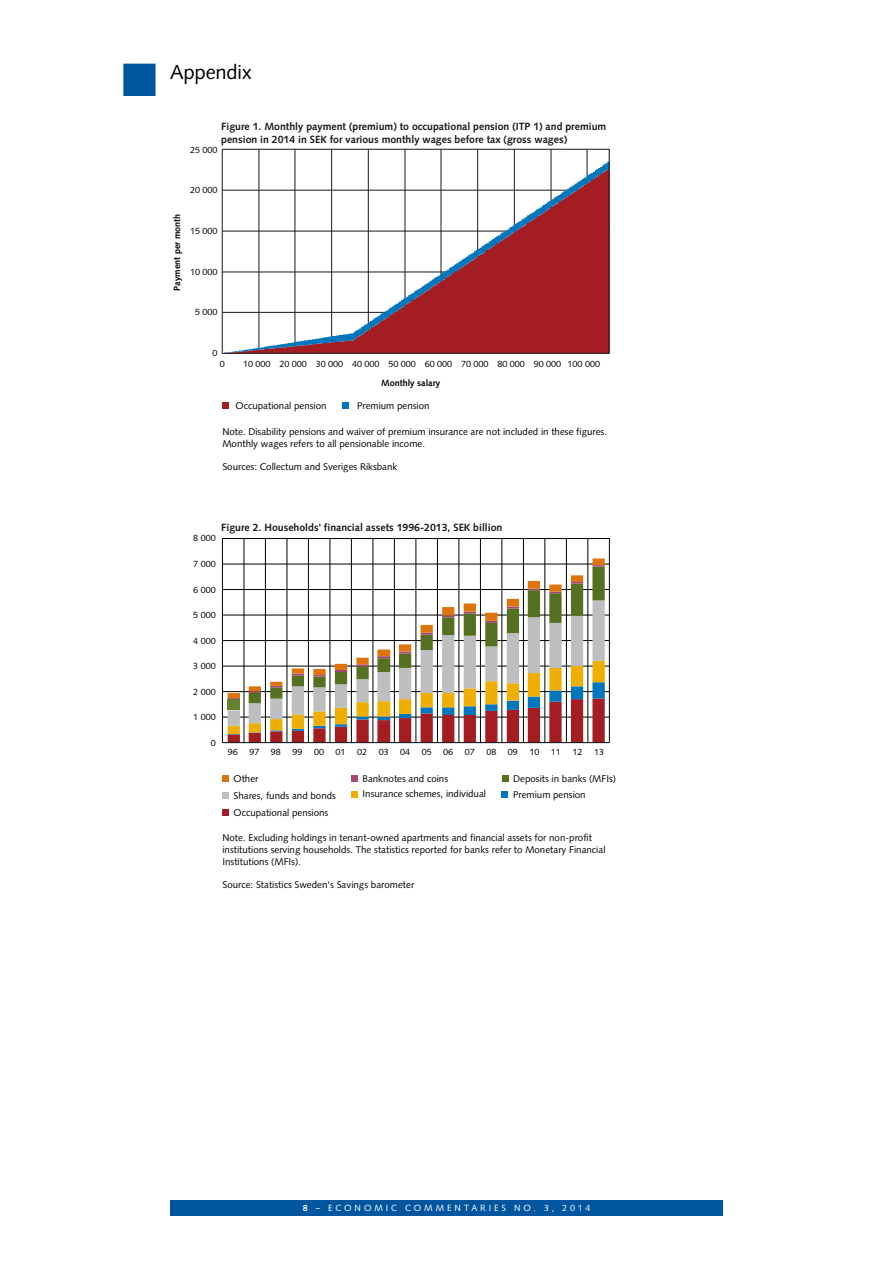
<style>
.page{position:relative;width:893px;height:1263px;background:#fff}
.page>*{position:absolute;margin:0;border:0;box-sizing:border-box;transform-origin:0 0}
.t1{font:45px "Monotype Sorts";color:#00559f}
.t2{font:20.25px "Syntax";letter-spacing:-.015em;color:#000}
.t3{font:700 10.5px/12.6px "Syntax";color:#1a171b}
.t4{font:9.75px/11.7px "Syntax";color:#000}
.t5{font:9px "Syntax";color:#000}
.t6{font:9px "Syntax";letter-spacing:.32em;color:#fff}
.t7{font:700 9px "Syntax";color:#000}
.s1{font-weight:700}
</style>
<div class="page">
<div style="left:170px;top:1200px;width:552px;height:16px;background:#00559f"></div>
<hr style="left:222px;top:312px;width:387px;height:1px;background:#1a171b">
<hr style="left:222px;top:272px;width:387px;height:1px;background:#1a171b">
<hr style="left:222px;top:231px;width:387px;height:1px;background:#1a171b">
<hr style="left:222px;top:190px;width:387px;height:1px;background:#1a171b">
<hr style="left:222px;top:149px;width:387px;height:1px;background:#1a171b">
<hr style="left:259px;top:149px;width:1px;height:204px;background:#1a171b">
<hr style="left:295px;top:149px;width:1px;height:204px;background:#1a171b">
<hr style="left:331px;top:149px;width:1px;height:204px;background:#1a171b">
<hr style="left:368px;top:149px;width:1px;height:204px;background:#1a171b">
<hr style="left:405px;top:149px;width:1px;height:204px;background:#1a171b">
<hr style="left:441px;top:149px;width:1px;height:204px;background:#1a171b">
<hr style="left:477px;top:149px;width:1px;height:204px;background:#1a171b">
<hr style="left:514px;top:149px;width:1px;height:204px;background:#1a171b">
<hr style="left:551px;top:149px;width:1px;height:204px;background:#1a171b">
<hr style="left:587px;top:149px;width:1px;height:204px;background:#1a171b">
<svg style="left:224px;top:162px;width:385px;height:191px"></svg>
<hr style="left:222px;top:353px;width:387px;height:1px;background:#1a171b">
<hr style="left:222px;top:149px;width:1px;height:204px;background:#1a171b">
<div style="left:222px;top:403px;width:7px;height:6px;background:#a41d22"></div>
<svg style="left:343px;top:403px;width:6px;height:6px"></svg>
<hr style="left:609px;top:149px;width:1px;height:204px;background:#000">
<hr style="left:222px;top:717px;width:387px;height:1px;background:#000">
<hr style="left:222px;top:691px;width:387px;height:1px;background:#000">
<hr style="left:222px;top:666px;width:387px;height:1px;background:#000">
<hr style="left:222px;top:640px;width:387px;height:1px;background:#000">
<hr style="left:222px;top:615px;width:387px;height:1px;background:#000">
<hr style="left:222px;top:589px;width:387px;height:1px;background:#000">
<hr style="left:222px;top:564px;width:387px;height:1px;background:#000">
<hr style="left:588px;top:538px;width:1px;height:205px;background:#000">
<hr style="left:566px;top:538px;width:1px;height:205px;background:#000">
<hr style="left:545px;top:538px;width:1px;height:205px;background:#000">
<hr style="left:523px;top:538px;width:1px;height:205px;background:#000">
<hr style="left:502px;top:538px;width:1px;height:205px;background:#000">
<hr style="left:480px;top:538px;width:1px;height:205px;background:#000">
<hr style="left:459px;top:538px;width:1px;height:205px;background:#000">
<hr style="left:437px;top:538px;width:1px;height:205px;background:#000">
<hr style="left:416px;top:538px;width:1px;height:205px;background:#000">
<hr style="left:394px;top:538px;width:1px;height:205px;background:#000">
<hr style="left:373px;top:538px;width:1px;height:205px;background:#000">
<hr style="left:351px;top:538px;width:1px;height:205px;background:#000">
<hr style="left:330px;top:538px;width:1px;height:205px;background:#000">
<hr style="left:308px;top:538px;width:1px;height:205px;background:#000">
<hr style="left:287px;top:538px;width:1px;height:205px;background:#000">
<hr style="left:265px;top:538px;width:1px;height:205px;background:#000">
<hr style="left:244px;top:538px;width:1px;height:205px;background:#000">
<div style="left:227px;top:699px;width:13px;height:11px;background:#65822c"></div>
<svg style="left:228px;top:698px;width:377px;height:44px"></svg>
<svg style="left:228px;top:558px;width:377px;height:140px"></svg>
<div style="left:222px;top:775px;width:7px;height:7px;background:#de750c"></div>
<div style="left:351px;top:775px;width:7px;height:7px;background:#a04976"></div>
<div style="left:502px;top:775px;width:6px;height:7px;background:#537121"></div>
<div style="left:222px;top:792px;width:7px;height:6px;background:#bcbec0"></div>
<div style="left:351px;top:791px;width:7px;height:6px;background:#eeaf00"></div>
<svg style="left:502px;top:792px;width:6px;height:6px"></svg>
<div style="left:222px;top:809px;width:7px;height:6px;background:#a41d22"></div>
<hr style="left:222px;top:742px;width:387px;height:1px;background:#000">
<h1 class="t1" style="left:122px;top:60px;width:36px">n</h1>
<h2 class="t2" style="left:170px;top:60px;width:83px">Appendix</h2>
<p class="t3" style="left:221px;top:120px;width:387px">Figure 1. Monthly payment (premium) to occupational pension (ITP 1) and premium pension in 2014 in SEK for various monthly wages before tax (gross wages)</p>
<p class="t5" style="left:190px;top:144px;width:29px">25 000</p>
<p class="t5" style="left:190px;top:185px;width:29px">20 000</p>
<p class="t7" style="left:172px;top:291px;width:79px;rotate:-90deg">Payment per month</p>
<p class="t5" style="left:190px;top:226px;width:29px">15 000</p>
<p class="t5" style="left:190px;top:266px;width:29px">10 000</p>
<p class="t5" style="left:195px;top:307px;width:24px">5 000</p>
<p class="t5" style="left:213px;top:348px;width:7px">0</p>
<p class="t5" style="left:220px;top:359px;width:7px">0</p>
<p class="t5" style="left:243px;top:359px;width:359px">10 000 20 000 30 000 40 000 50 000 60 000 70 000 80 000 90 000 100 000</p>
<p class="t7" style="left:381px;top:378px;width:60px">Monthly salary</p>
<p class="t4" style="left:236px;top:400px;width:93px">Occupational pension</p>
<p class="t4" style="left:357px;top:400px;width:74px">Premium pension</p>
<p class="t4" style="left:222px;top:426px;width:386px">Note. Disability pensions and waiver of premium insurance are not included in these figures.<br>Monthly wages refers to all pensionable income.</p>
<p class="t4" style="left:222px;top:461px;width:176px">Sources: Collectum and Sveriges Riksbank</p>
<p class="t3" style="left:221px;top:522px;width:283px">Figure 2. Households' financial assets 1996-2013, SEK billion</p>
<p class="t5" style="left:193px;top:533px;width:24px">8 000</p>
<p class="t5" style="left:193px;top:559px;width:24px">7 000</p>
<p class="t5" style="left:193px;top:584px;width:24px">6 000</p>
<p class="t5" style="left:193px;top:610px;width:24px">5 000</p>
<p class="t5" style="left:193px;top:635px;width:24px">4 000</p>
<p class="t5" style="left:193px;top:661px;width:24px">3 000</p>
<p class="t5" style="left:193px;top:686px;width:24px">2 000</p>
<p class="t5" style="left:193px;top:712px;width:24px">1 000</p>
<p class="t5" style="left:211px;top:737px;width:7px">0</p>
<p class="t5" style="left:228px;top:747px;width:12px">96</p>
<p class="t5" style="left:249px;top:747px;width:12px">97</p>
<p class="t5" style="left:271px;top:747px;width:12px">98</p>
<p class="t5" style="left:292px;top:747px;width:12px">99</p>
<p class="t5" style="left:314px;top:747px;width:12px">00</p>
<p class="t5" style="left:336px;top:747px;width:12px">01</p>
<p class="t5" style="left:357px;top:747px;width:12px">02</p>
<p class="t5" style="left:379px;top:747px;width:12px">03</p>
<p class="t5" style="left:400px;top:747px;width:12px">04</p>
<p class="t5" style="left:422px;top:747px;width:12px">05</p>
<p class="t5" style="left:443px;top:747px;width:12px">06</p>
<p class="t5" style="left:465px;top:747px;width:12px">07</p>
<p class="t5" style="left:486px;top:747px;width:12px">08</p>
<p class="t5" style="left:508px;top:747px;width:12px">09</p>
<p class="t5" style="left:529px;top:747px;width:12px">10</p>
<p class="t5" style="left:551px;top:747px;width:12px">11</p>
<p class="t5" style="left:572px;top:747px;width:12px">12</p>
<p class="t5" style="left:594px;top:747px;width:12px">13</p>
<p class="t4" style="left:234px;top:773px;width:26px">Other</p>
<p class="t4" style="left:363px;top:773px;width:87px">Banknotes and coins</p>
<p class="t4" style="left:513px;top:773px;width:104px">Deposits in banks (MFIs)</p>
<p class="t4" style="left:234px;top:789px;width:104px">Shares, funds and bonds</p>
<p class="t4" style="left:363px;top:788px;width:125px">Insurance schemes, individual</p>
<p class="t4" style="left:513px;top:789px;width:74px">Premium pension</p>
<p class="t4" style="left:234px;top:806px;width:96px">Occupational pensions</p>
<p class="t4" style="left:222px;top:832px;width:385px">Note. Excluding holdings in tenant-owned apartments and financial assets for non-profit institutions serving households. The statistics reported for banks refer to Monetary Financial<br>Institutions (MFIs).</p>
<p class="t4" style="left:222px;top:879px;width:193px">Source: Statistics Sweden's Savings barometer</p>
<p class="t6" style="left:303px;top:1202px;width:289px"><span class="s1">8</span> – economic commentaries no. 3, 2014</p>
</div>
